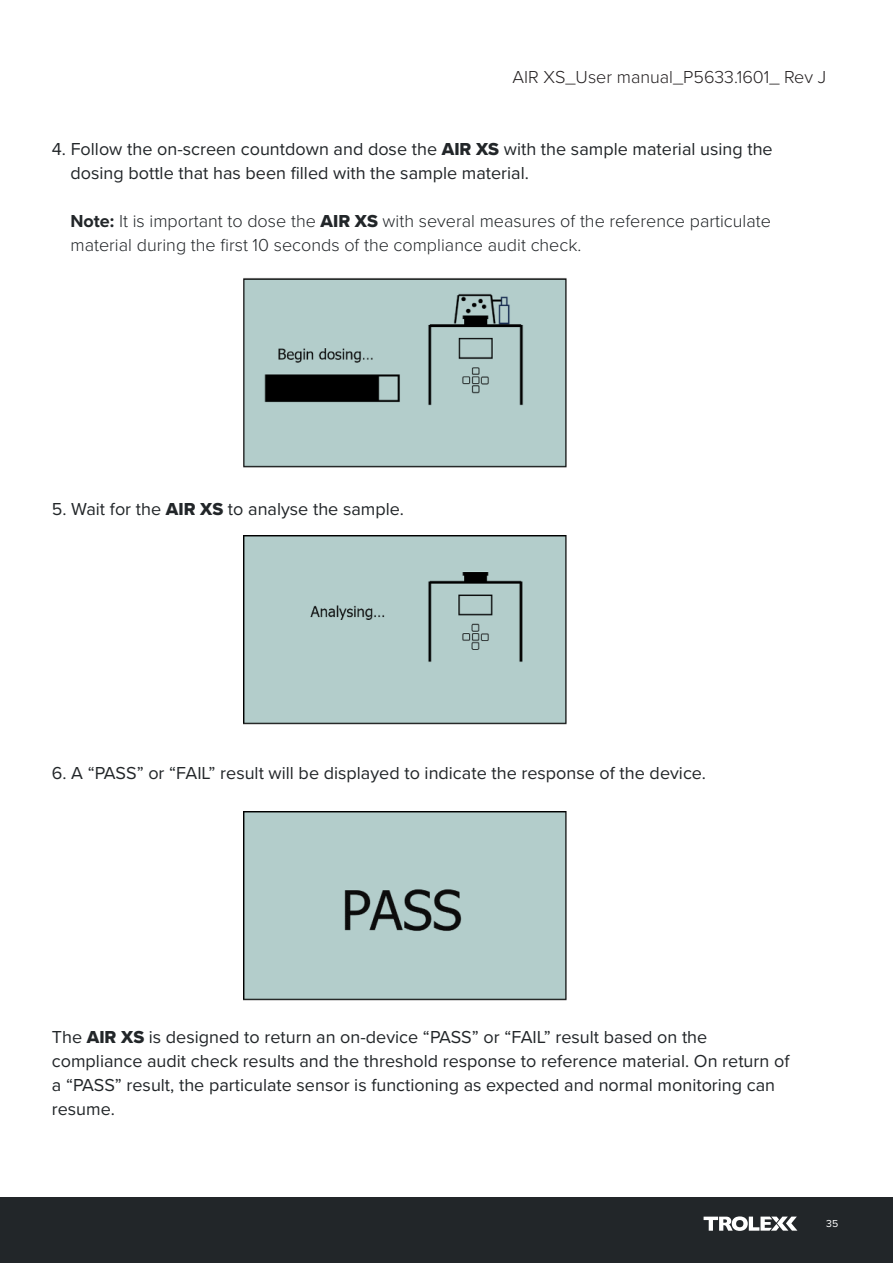
<style>
.page{position:relative;width:893px;height:1263px;background:#fff}
.page>*{position:absolute;margin:0;border:0;box-sizing:border-box;transform-origin:0 0}
.t1{font:18px/24px "Proxima Nova";color:#222629}
.t2{font:300 18px/24px "Proxima Nova";color:#222629}
.t3{font:300 18px "Proxima Nova";color:#231f20}
.t4{font:10.5px "Proxima Nova";color:#fff}
.s1{font-family:"Proxima Nova Extrabld"}
.s2{font-weight:700}
.s3{font-family:"Proxima Nova Extrabld";font-weight:400}
</style>
<div class="page">
<div style="left:0;top:1197px;width:893px;height:66px;background:#222629"></div>
<svg style="left:704px;top:1216px;width:93px;height:15px"></svg>
<img style="left:243px;top:278px;width:324px;height:190px">
<div style="left:243px;top:536px;width:324px;height:189px;background:#b3cdcb"></div>
<img style="left:243px;top:811px;width:324px;height:190px">
<p class="t3" style="left:512px;top:68px;width:315px">AIR XS_User manual_P5633.1601_ Rev J</p>
<p class="t1" style="left:70px;top:137px;width:704px;text-indent:-19px">4. Follow the on-screen countdown and dose the <span class="s1">AIR XS</span> with the sample material using the dosing bottle that has been filled with the sample material.</p>
<p class="t2" style="left:70px;top:209px;width:702px"><span class="s2">Note:</span> It is important to dose the <span class="s3">AIR XS</span> with several measures of the reference particulate material during the first 10 seconds of the compliance audit check.</p>
<p class="t1" style="left:52px;top:497px;width:354px">5. Wait for the <span class="s1">AIR XS</span> to analyse the sample.</p>
<p class="t1" style="left:52px;top:761px;width:656px">6. A “PASS” or “FAIL” result will be displayed to indicate the response of the device.</p>
<p class="t1" style="left:52px;top:1025px;width:739px">The <span class="s1">AIR XS</span> is designed to return an on-device “PASS” or “FAIL” result based on the compliance audit check results and the threshold response to reference material. On return of a “PASS” result, the particulate sensor is functioning as expected and normal monitoring can resume.</p>
<p class="t4" style="left:826px;top:1219px;width:14px">35</p>
</div>
